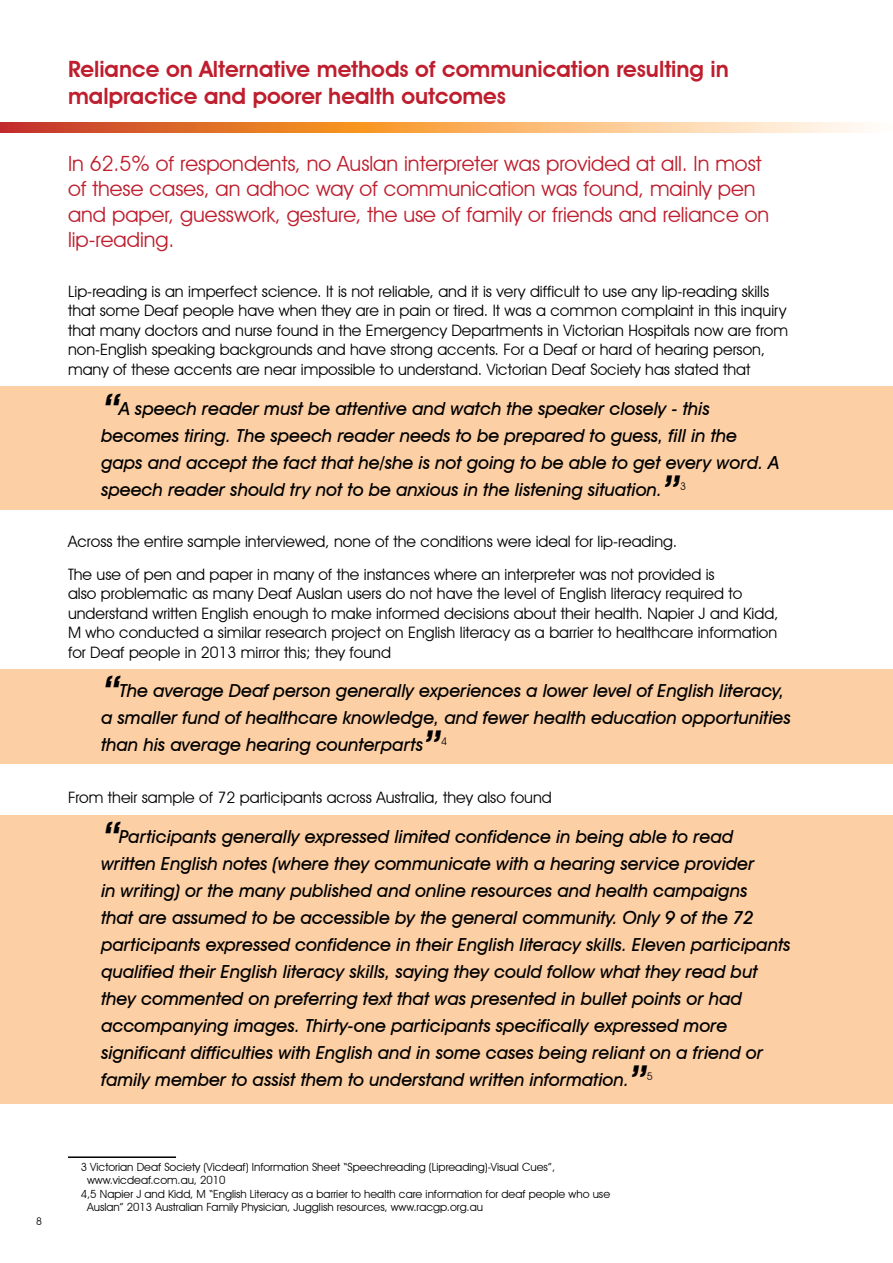
<style>
.page{position:relative;width:893px;height:1263px;background:#fff}
.page>*{position:absolute;margin:0;border:0;box-sizing:border-box;transform-origin:0 0}
.t1{font:italic 500 49.5px "Avant Garde IT Cby BT";color:#000}
.t2{font:600 22.5px/27px "Avant Garde IT Cby BT";color:#be1e2d}
.t3{font:21px/25.5px "Avant Garde IT Cby BT";color:#be1e2d}
.t4{font:italic 500 18px/27px "Avant Garde IT Cby BT";color:#000}
.t5{font:15.75px/19.5px "Avant Garde IT Cby BT";color:#000}
.t6{font:11.25px "Avant Garde IT Cby BT";color:#000}
.t7{font:10.5px "Avant Garde IT Cby BT";color:#000}
</style>
<div class="page">
<div style="left:0;top:386px;width:892px;height:123px;background:#fdcfa5"></div>
<div style="left:0;top:670px;width:892px;height:94px;background:#fdcfa5"></div>
<div style="left:0;top:815px;width:892px;height:288px;background:#fdcfa5"></div>
<hr style="left:68px;top:1156px;width:108px;height:2px;background:#000">
<svg style="left:0;top:123px;width:866px;height:9px;background:#eea066"></svg>
<p class="t2" style="left:68px;top:55px;width:662px">Reliance on Alternative methods of communication resulting in malpractice and poorer health outcomes</p>
<p class="t3" style="left:68px;top:151px;width:703px">In 62.5% of respondents, no Auslan interpreter was provided at all. In most of these cases, an adhoc way of communication was found, mainly pen and paper, guesswork, gesture, the use of family or friends and reliance on lip-reading.</p>
<p class="t5" style="left:68px;top:281px;width:722px">Lip-reading is an imperfect science. It is not reliable, and it is very difficult to use any lip-reading skills that some Deaf people have when they are in pain or tired. It was a common complaint in this inquiry that many doctors and nurse found in the Emergency Departments in Victorian Hospitals now are from non-English speaking backgrounds and have strong accents. For a Deaf or hard of hearing person, many of these accents are near impossible to understand. Victorian Deaf Society has stated that</p>
<h1 class="t1" style="left:101px;top:382px;width:19px">“</h1>
<p class="t4" style="left:101px;top:395px;width:680px;text-indent:18px">A speech reader must be attentive and watch the speaker closely - this becomes tiring. The speech reader needs to be prepared to guess, fill in the gaps and accept the fact that he/she is not going to be able to get every word. A speech reader should try not to be anxious in the listening situation.</p>
<h1 class="t1" style="left:662px;top:463px;width:19px">”</h1>
<p class="t7" style="left:680px;top:479px;width:7px">3</p>
<p class="t5" style="left:68px;top:526px;width:648px;line-height:32.2px">Across the entire sample interviewed, none of the conditions were ideal for lip-reading.<br>The use of pen and paper in many of the instances where an interpreter was not provided is</p>
<p class="t5" style="left:68px;top:584px;width:712px">also problematic as many Deaf Auslan users do not have the level of English literacy required to understand written English enough to make informed decisions about their health. Napier J and Kidd, M who conducted a similar research project on English literacy as a barrier to healthcare information for Deaf people in 2013 mirror this; they found</p>
<h1 class="t1" style="left:101px;top:665px;width:19px">“</h1>
<p class="t4" style="left:101px;top:677px;width:691px;text-indent:18px">The average Deaf person generally experiences a lower level of English literacy, a smaller fund of healthcare knowledge, and fewer health education opportunities than his average hearing counterparts</p>
<h1 class="t1" style="left:423px;top:719px;width:19px">”</h1>
<p class="t7" style="left:441px;top:735px;width:7px">4</p>
<p class="t5" style="left:68px;top:788px;width:485px">From their sample of 72 participants across Australia, they also found</p>
<h1 class="t1" style="left:101px;top:810px;width:19px">“</h1>
<p class="t4" style="left:101px;top:823px;width:691px;text-indent:18px">Participants generally expressed limited confidence in being able to read written English notes (where they communicate with a hearing service provider<br>in writing) or the many published and online resources and health campaigns<br>that are assumed to be accessible by the general community. Only 9 of the 72 participants expressed confidence in their English literacy skills. Eleven participants qualified their English literacy skills, saying they could follow what they read but they commented on preferring text that was presented in bullet points or had accompanying images. Thirty-one participants specifically expressed more significant difficulties with English and in some cases being reliant on a friend or family member to assist them to understand written information.</p>
<h1 class="t1" style="left:629px;top:1053px;width:19px">”</h1>
<p class="t7" style="left:647px;top:1070px;width:7px">5</p>
<p class="t7" style="left:36px;top:1214px;width:7px">8</p>
<p class="t6" style="left:81px;top:1160px;width:476px">3 Victorian Deaf Society (Vicdeaf) Information Sheet “Speechreading (Lipreading)-Visual Cues”,</p>
<p class="t6" style="left:87px;top:1173px;width:140px">www.vicdeaf.com.au, 2010</p>
<p class="t6" style="left:81px;top:1187px;width:531px">4,5 Napier J and Kidd, M “English Literacy as a barrier to health care information for deaf people who use</p>
<p class="t6" style="left:87px;top:1200px;width:397px">Auslan” 2013 Australian Family Physician, Jugglish resources, www.racgp.org.au</p>
</div>
